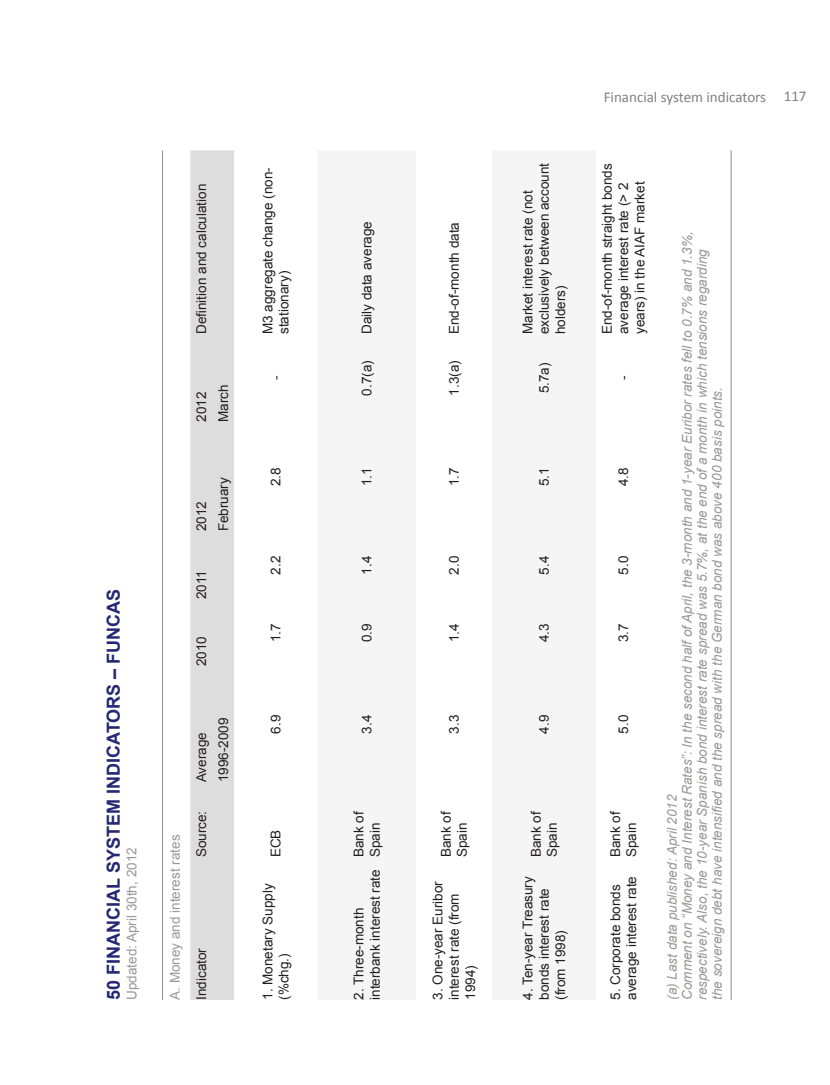
<style>
.page{position:relative;width:830px;height:1085px;background:#fff}
.page>*{position:absolute;margin:0;border:0;box-sizing:border-box;transform-origin:0 0}
.Headings{font:700 18px "Arial";color:#272873}
.Titulo_Artículo{font:15px "Calibri";color:#7f807f}
.t1{font:13.5px/16.2px "Arial";color:#231f20}
.Exhibit_-_Source{font:italic 13.5px/15px "Arial";color:#9b9998}
.Exhibit{font:13.5px "Arial";color:#9b9998}
.Exhibit_-_Units{font:13.5px "Arial";color:#9b9998}
</style>
<div class="page">
<div style="left:190px;top:150px;width:44px;height:849px;background:#dedddd"></div>
<hr style="left:162px;top:150px;width:1px;height:849px;background:#9b9998">
<hr style="left:730px;top:150px;width:1px;height:849px;background:#9b9998">
<p class="Headings" style="left:101px;top:999px;width:413px;rotate:-90deg">50 FINANCIAL SYSTEM INDICATORS – FUNCAS</p>
<p class="Exhibit_-_Units" style="left:123px;top:999px;width:154px;rotate:-90deg">Updated: April 30th, 2012</p>
<p class="t1" style="left:193px;top:334px;width:152px;rotate:-90deg">Definition and calculation</p>
<p class="t1" style="left:193px;top:422px;width:32px;rotate:-90deg">2012</p>
<p class="t1" style="left:215px;top:422px;width:39px;rotate:-90deg">March</p>
<p class="t1" style="left:193px;top:531px;width:32px;rotate:-90deg">2012</p>
<p class="t1" style="left:215px;top:531px;width:56px;rotate:-90deg">February</p>
<p class="t1" style="left:193px;top:599px;width:31px;rotate:-90deg">2011</p>
<p class="t1" style="left:193px;top:666px;width:32px;rotate:-90deg">2010</p>
<p class="Exhibit" style="left:166px;top:999px;width:167px;rotate:-90deg">A. Money and interest rates</p>
<p class="t1" style="left:193px;top:782px;width:52px;rotate:-90deg">Average</p>
<p class="t1" style="left:215px;top:782px;width:66px;rotate:-90deg">1996-2009</p>
<p class="t1" style="left:193px;top:857px;width:48px;rotate:-90deg">Source:</p>
<p class="t1" style="left:193px;top:999px;width:53px;rotate:-90deg">Indicator</p>
<p class="t1" style="left:259px;top:334px;width:168px;rotate:-90deg">M3 aggregate change (non&shy;stationary)</p>
<p class="t1" style="left:268px;top:380px;width:6px;rotate:-90deg">-</p>
<p class="t1" style="left:268px;top:486px;width:20px;rotate:-90deg">2.8</p>
<p class="t1" style="left:268px;top:574px;width:20px;rotate:-90deg">2.2</p>
<p class="t1" style="left:268px;top:642px;width:20px;rotate:-90deg">1.7</p>
<p class="t1" style="left:268px;top:733px;width:20px;rotate:-90deg">6.9</p>
<p class="t1" style="left:268px;top:857px;width:29px;rotate:-90deg">ECB</p>
<p class="t1" style="left:259px;top:999px;width:118px;rotate:-90deg">1. Monetary Supply (%chg.)</p>
<p class="Titulo_Artículo" style="left:603px;top:87px;width:164px">Financial system indicators</p>
<p class="Titulo_Artículo" style="left:783px;top:86px;width:24px">117</p>
<p class="t1" style="left:359px;top:334px;width:114px;rotate:-90deg">Daily data average</p>
<p class="t1" style="left:359px;top:395px;width:37px;rotate:-90deg">0.7(a)</p>
<p class="t1" style="left:359px;top:486px;width:20px;rotate:-90deg">1.1</p>
<p class="t1" style="left:359px;top:574px;width:20px;rotate:-90deg">1.4</p>
<p class="t1" style="left:359px;top:642px;width:20px;rotate:-90deg">0.9</p>
<p class="t1" style="left:359px;top:733px;width:20px;rotate:-90deg">3.4</p>
<p class="t1" style="left:350px;top:857px;width:48px;rotate:-90deg">Bank of<br>Spain</p>
<p class="t1" style="left:350px;top:999px;width:132px;rotate:-90deg">2. Three-month interbank interest rate</p>
<p class="t1" style="left:446px;top:334px;width:113px;rotate:-90deg">End-of-month data</p>
<p class="t1" style="left:446px;top:395px;width:37px;rotate:-90deg">1.3(a)</p>
<p class="t1" style="left:446px;top:486px;width:20px;rotate:-90deg">1.7</p>
<p class="t1" style="left:446px;top:574px;width:20px;rotate:-90deg">2.0</p>
<p class="t1" style="left:446px;top:642px;width:20px;rotate:-90deg">1.4</p>
<p class="t1" style="left:446px;top:733px;width:20px;rotate:-90deg">3.3</p>
<p class="t1" style="left:438px;top:857px;width:48px;rotate:-90deg">Bank of<br>Spain</p>
<p class="t1" style="left:429px;top:999px;width:120px;rotate:-90deg">3. One-year Euribor interest rate (from<br>1994)</p>
<p class="t1" style="left:519px;top:334px;width:173px;rotate:-90deg">Market interest rate (not exclusively between account holders)</p>
<p class="t1" style="left:536px;top:393px;width:32px;rotate:-90deg">5.7a)</p>
<p class="t1" style="left:536px;top:486px;width:20px;rotate:-90deg">5.1</p>
<p class="t1" style="left:536px;top:574px;width:20px;rotate:-90deg">5.4</p>
<p class="t1" style="left:536px;top:642px;width:20px;rotate:-90deg">4.3</p>
<p class="t1" style="left:536px;top:733px;width:20px;rotate:-90deg">4.9</p>
<p class="t1" style="left:527px;top:857px;width:48px;rotate:-90deg">Bank of<br>Spain</p>
<p class="t1" style="left:519px;top:999px;width:125px;rotate:-90deg">4. Ten-year Treasury bonds interest rate (from 1998)</p>
<p class="t1" style="left:599px;top:334px;width:172px;rotate:-90deg">End-of-month straight bonds average interest rate (&gt; 2 years) in the AIAF market</p>
<p class="t1" style="left:615px;top:380px;width:6px;rotate:-90deg">-</p>
<p class="t1" style="left:615px;top:486px;width:20px;rotate:-90deg">4.8</p>
<p class="t1" style="left:615px;top:574px;width:20px;rotate:-90deg">5.0</p>
<p class="t1" style="left:615px;top:642px;width:20px;rotate:-90deg">3.7</p>
<p class="t1" style="left:615px;top:733px;width:20px;rotate:-90deg">5.0</p>
<p class="t1" style="left:607px;top:857px;width:48px;rotate:-90deg">Bank of<br>Spain</p>
<p class="t1" style="left:607px;top:999px;width:125px;rotate:-90deg">5. Corporate bonds average interest rate</p>
<p class="Exhibit_-_Source" style="left:664px;top:999px;width:769px;rotate:-90deg">(a) Last data published: April 2012<br>Comment on “Money and Interest Rates”: In the second half of April, the 3-month and 1-year Euribor rates fell to 0.7% and 1.3%, respectively. Also, the 10-year Spanish bond interest rate spread was 5.7%, at the end of a month in which tensions regarding the sovereign debt have intensified and the spread with the German bond was above 400 basis points.</p>
</div>
